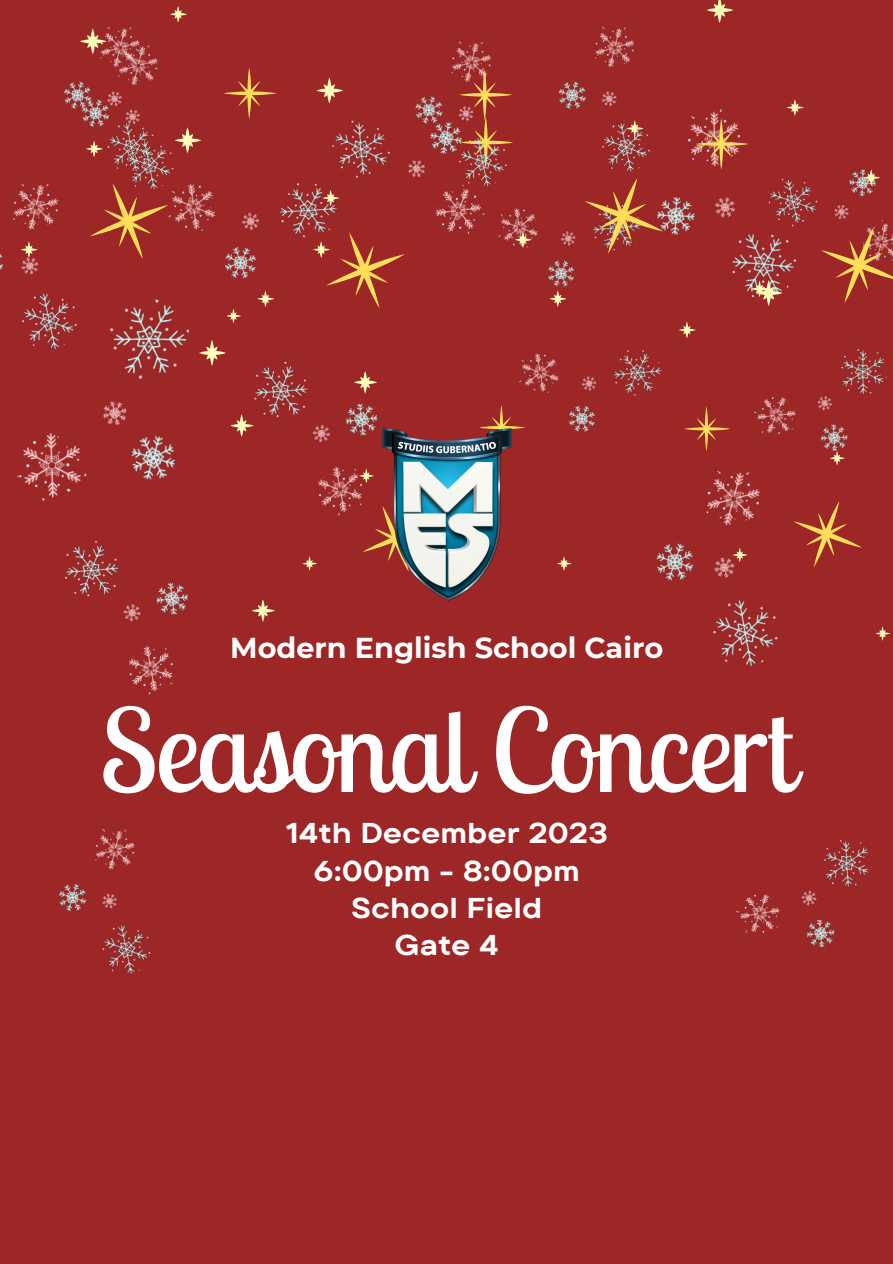
<style>
.page{position:relative;width:893px;height:1264px;background:#fff}
.page>*{position:absolute;margin:0;border:0;box-sizing:border-box;transform-origin:0 0}
.t1{font:115.05px "Lobster Two";letter-spacing:-.01em;color:#fff}
.t2{font:700 28.8px "Montserrat";color:#fff}
.t3{font:700 28.5px "TT Commons Pro Exp";color:#fff}
</style>
<div class="page">
<div style="left:0;top:0;width:892px;height:1263px;background:#9d2626"></div>
<svg style="left:684px;top:407px;width:46px;height:44px"></svg>
<svg style="left:251px;top:599px;width:24px;height:23px"></svg>
<svg style="left:875px;top:626px;width:15px;height:15px"></svg>
<svg style="left:557px;top:556px;width:14px;height:14px"></svg>
<svg style="left:226px;top:309px;width:15px;height:14px"></svg>
<svg style="left:302px;top:556px;width:15px;height:14px"></svg>
<svg style="left:850px;top:541px;width:12px;height:7px"></svg>
<img style="left:736px;top:839px;width:136px;height:109px">
<img style="left:329px;top:103px;width:156px;height:131px">
<img style="left:168px;top:113px;width:180px;height:186px">
<img style="left:0;top:183px;width:59px;height:113px">
<img style="left:65px;top:540px;width:124px;height:155px">
<img style="left:17px;top:296px;width:188px;height:206px">
<img style="left:230px;top:361px;width:147px;height:155px">
<img style="left:754px;top:349px;width:133px;height:107px">
<img style="left:844px;top:169px;width:44px;height:58px">
<img style="left:498px;top:208px;width:78px;height:79px">
<img style="left:663px;top:107px;width:181px;height:186px">
<img style="left:656px;top:456px;width:194px;height:211px">
<img style="left:58px;top:829px;width:93px;height:145px">
<img style="left:357px;top:411px;width:152px;height:190px">
<img style="left:509px;top:292px;width:161px;height:156px">
<svg style="left:702px;top:118px;width:46px;height:52px"></svg>
<svg style="left:316px;top:78px;width:27px;height:25px"></svg>
<svg style="left:199px;top:340px;width:27px;height:26px"></svg>
<svg style="left:862px;top:169px;width:18px;height:17px"></svg>
<svg style="left:549px;top:290px;width:17px;height:17px"></svg>
<svg style="left:322px;top:190px;width:17px;height:16px"></svg>
<svg style="left:170px;top:6px;width:17px;height:9px"></svg>
<svg style="left:257px;top:290px;width:17px;height:17px"></svg>
<svg style="left:821px;top:227px;width:71px;height:76px"></svg>
<svg style="left:226px;top:68px;width:51px;height:51px"></svg>
<svg style="left:751px;top:280px;width:31px;height:26px"></svg>
<svg style="left:706px;top:0;width:27px;height:23px"></svg>
<svg style="left:786px;top:99px;width:17px;height:17px"></svg>
<svg style="left:514px;top:231px;width:18px;height:17px"></svg>
<svg style="left:679px;top:322px;width:16px;height:16px"></svg>
<svg style="left:313px;top:232px;width:92px;height:76px"></svg>
<svg style="left:21px;top:241px;width:17px;height:17px"></svg>
<svg style="left:585px;top:182px;width:78px;height:72px"></svg>
<svg style="left:90px;top:200px;width:78px;height:59px"></svg>
<img style="left:559px;top:26px;width:143px;height:156px">
<img style="left:393px;top:41px;width:166px;height:155px">
<img style="left:63px;top:33px;width:163px;height:167px">
<p class="t2" style="left:230px;top:630px;width:434px">Modern English School Cairo</p>
<p class="t1" style="left:99px;top:677px;width:696px">Seasonal Concert</p>
<p class="t3" style="left:285px;top:815px;width:324px">14th December 2023</p>
<p class="t3" style="left:313px;top:852px;width:268px">6:00pm - 8:00pm</p>
<p class="t3" style="left:351px;top:889px;width:192px">School Field</p>
<p class="t3" style="left:394px;top:926px;width:106px">Gate 4</p>
</div>
